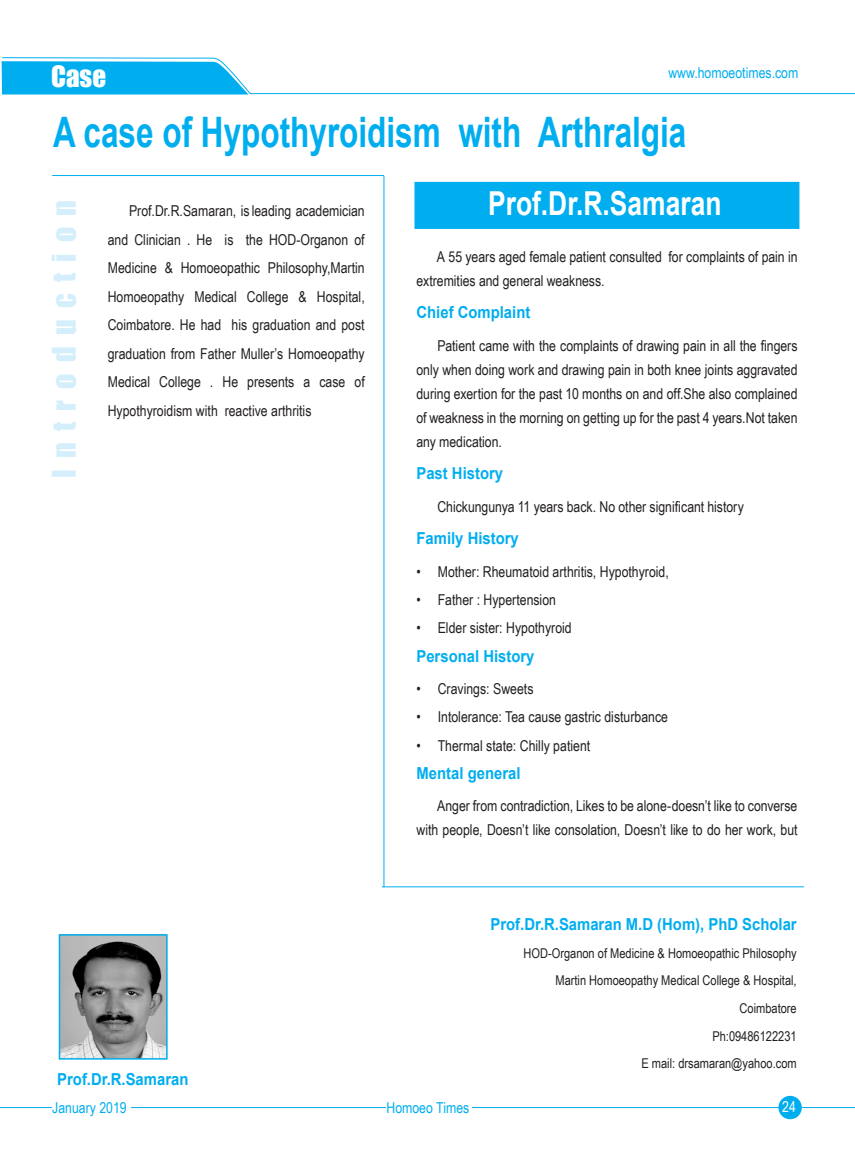
<style>
.page{position:relative;width:855px;height:1174px;background:#fff}
.page>*{position:absolute;margin:0;border:0;box-sizing:border-box;transform-origin:0 0}
.Heading{font:700 42px "Arial";color:#00aeef;scale:.75 1}
.t1{font:700 33px "Arial";color:#fff;scale:.8 1}
.t2{font:30px "Impact";color:#d4effb}
.t3{font:27px "Impact";color:#fff}
.t4{font:700 16.5px "Arial";color:#00aeef;scale:.9 1}
.text{font:15px/28.5px "Arial Narrow";color:#231f20;text-align:justify}
.tab{font:15px "Arial Narrow";color:#231f20}
.t5{font:15px "Arial Narrow";color:#00aeef}
.t6{font:15px "Arial Narrow";color:#fff}
.t7{font:13.5px "Arial Narrow";color:#231f20}
</style>
<div class="page">
<div style="left:779px;top:1096px;width:22px;height:22px;background:#00aeef;border-radius:50%"></div>
<div style="left:778px;top:1095px;width:23px;height:24px;border:2px solid #00aeef;border-radius:50%"></div>
<hr style="left:0;top:1107px;width:855px;height:1px;background:#00aeef">
<div style="left:386px;top:1101px;width:85px;height:14px;background:#fff"></div>
<div style="left:52px;top:1102px;width:78px;height:23px;background:#fff"></div>
<svg style="left:2px;top:57px;width:853px;height:37px"></svg>
<hr style="left:52px;top:175px;width:332px;height:1px;background:#00aeef">
<hr style="left:382px;top:886px;width:422px;height:1px;background:#00aeef">
<hr style="left:384px;top:176px;width:1px;height:711px;background:#00aeef">
<div style="left:414px;top:182px;width:385px;height:47px;background:#00aeef;border:2px solid #00aeef"></div>
<img style="left:62px;top:937px;width:103px;height:119px">
<div style="left:59px;top:934px;width:109px;height:125px;border:2px solid #00aeef"></div>
<p class="t3" style="left:51px;top:56px;width:57px">CASE</p>
<p class="t5" style="left:668px;top:61px;width:131px">www.homoeotimes.com</p>
<p class="Heading" style="left:53px;top:105px;width:845px">A case of Hypothyroidism with Arthralgia</p>
<p class="t2" style="left:41px;top:478px;width:280px;rotate:-90deg">I N T R O D U C T I O N</p>
<p class="text" style="left:108px;top:196px;width:258px;text-indent:21px">Prof.Dr.R.Samaran, is leading academician and Clinician . He is the HOD-Organon of Medicine &amp; Homoeopathic Philosophy,Martin Homoeopathy Medical College &amp; Hospital, Coimbatore. He had his graduation and post graduation from Father Muller’s Homoeopathy Medical College . He presents a case of Hypothyroidism with reactive arthritis</p>
<p class="t4" style="left:57px;top:1067px;width:147px">Prof.Dr.R.Samaran</p>
<p class="t1" style="left:488px;top:182px;width:293px">Prof.Dr.R.Samaran</p>
<p class="text" style="left:416px;top:244px;width:382px;line-height:24px;text-indent:20px">A 55 years aged female patient consulted for complaints of pain in extremities and general weakness.</p>
<p class="t4" style="left:416px;top:301px;width:128px">Chief Complaint</p>
<p class="text" style="left:416px;top:333px;width:383px;line-height:24px;text-indent:21px">Patient came with the complaints of drawing pain in all the fingers only when doing work and drawing pain in both knee joints aggravated during exertion for the past 10 months on and off.She also complained of weakness in the morning on getting up for the past 4 years.Not taken any medication.</p>
<p class="t4" style="left:416px;top:462px;width:98px">Past History</p>
<p class="text" style="left:437px;top:492px;width:308px">Chickungunya 11 years back. No other significant history</p>
<p class="t4" style="left:416px;top:527px;width:115px">Family History</p>
<p class="tab" style="left:416px;top:560px;width:254px">• Mother: Rheumatoid arthritis, Hypothyroid,</p>
<p class="tab" style="left:416px;top:589px;width:141px">• Father : Hypertension</p>
<p class="tab" style="left:416px;top:617px;width:157px">• Elder sister: Hypothyroid</p>
<p class="t4" style="left:416px;top:645px;width:133px">Personal History</p>
<p class="tab" style="left:416px;top:678px;width:118px">• Cravings: Sweets</p>
<p class="tab" style="left:416px;top:706px;width:253px">• Intolerance: Tea cause gastric disturbance</p>
<p class="tab" style="left:416px;top:734px;width:175px">• Thermal state: Chilly patient</p>
<p class="t4" style="left:416px;top:762px;width:117px">Mental general</p>
<p class="text" style="left:416px;top:793px;width:382px;line-height:24px;text-align:right">Anger from contradiction, Likes to be alone-doesn’t like to converse with people, Doesn’t like consolation, Doesn’t like to do her work, but</p>
<p class="t4" style="left:490px;top:913px;width:342px">Prof.Dr.R.Samaran M.D (Hom), PhD Scholar</p>
<p class="t7" style="left:523px;top:943px;width:275px">HOD-Organon of Medicine &amp; Homoeopathic Philosophy</p>
<p class="t7" style="left:555px;top:970px;width:243px">Martin Homoeopathy Medical College &amp; Hospital,</p>
<p class="t7" style="left:739px;top:998px;width:59px">Coimbatore</p>
<p class="t7" style="left:712px;top:1026px;width:86px">Ph:09486122231</p>
<p class="t7" style="left:641px;top:1053px;width:157px">E mail: drsamaran@yahoo.com</p>
<p class="t5" style="left:52px;top:1096px;width:76px">January 2019</p>
<p class="t6" style="left:782px;top:1095px;width:15px">24</p>
<p class="t5" style="left:386px;top:1096px;width:84px">Homoeo Times</p>
</div>
